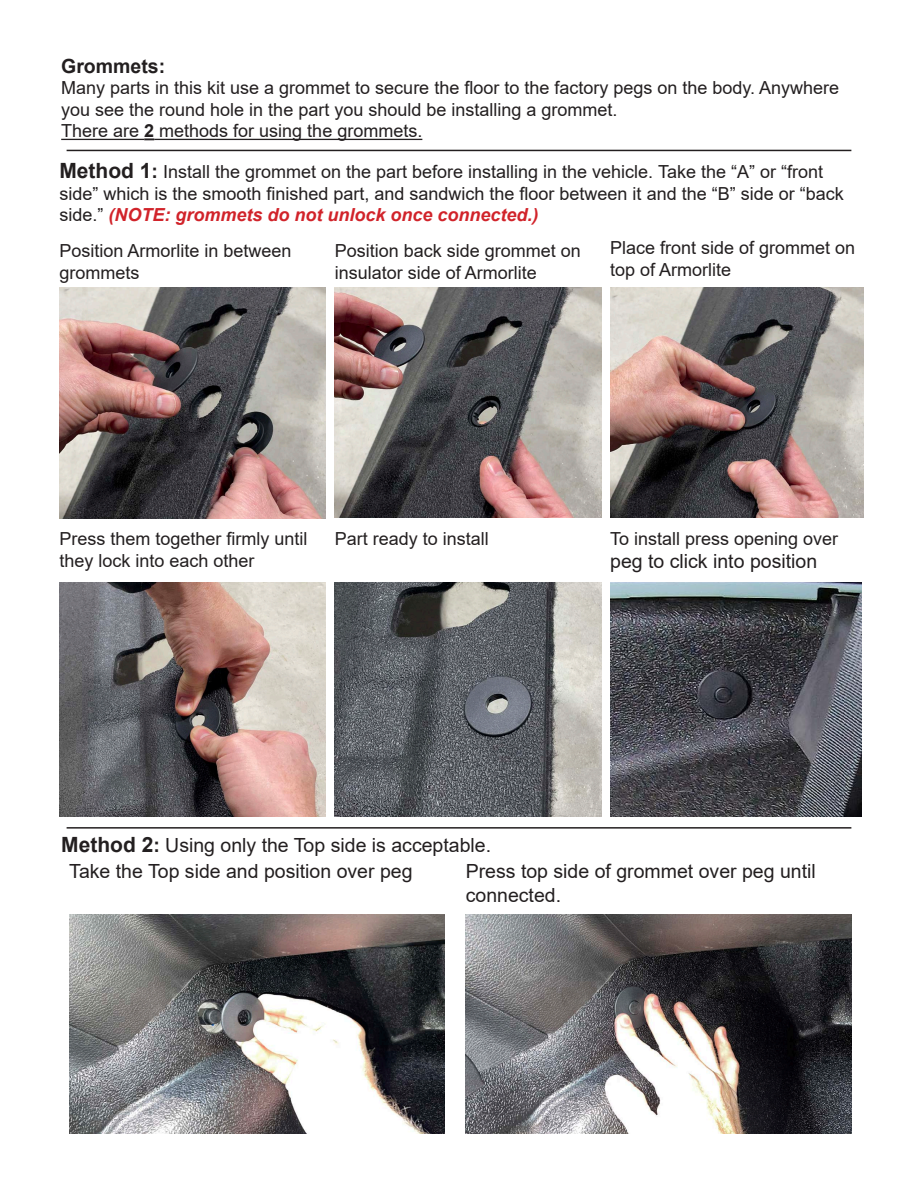
<style>
.page{position:relative;width:918px;height:1188px;background:#fff}
.page>*{position:absolute;margin:0;border:0;box-sizing:border-box;transform-origin:0 0}
.t1{font:19.5px/23.4px "Arial";color:#231f20}
.t2{font:700 19.5px "Arial";color:#231f20}
.t3{font:18px/21.6px "Arial";color:#231f20}
.s1{font-weight:700}
.s2{font-weight:700;font-size:21px}
.s3{font-weight:700;font-size:19.5px}
.s4{font-weight:700;font-style:italic;color:#d1232a}
</style>
<div class="page">
<hr style="left:61px;top:139px;width:83px;height:1px;background:#231f20">
<svg style="left:144px;top:138px;width:10px;height:2px"></svg>
<hr style="left:154px;top:139px;width:268px;height:1px;background:#231f20">
<img style="left:69px;top:914px;width:376px;height:220px">
<img style="left:466px;top:914px;width:385px;height:220px">
<img style="left:335px;top:287px;width:266px;height:231px">
<img style="left:59px;top:287px;width:267px;height:231px">
<img style="left:610px;top:287px;width:254px;height:231px">
<img style="left:59px;top:582px;width:267px;height:234px">
<img style="left:335px;top:582px;width:266px;height:234px">
<img style="left:610px;top:582px;width:252px;height:234px">
<hr style="left:67px;top:150px;width:784px;height:1px;background:#231f20">
<hr style="left:67px;top:827px;width:784px;height:2px;background:#231f20">
<p class="t2" style="left:61px;top:52px;width:106px">Grommets:</p>
<p class="t3" style="left:61px;top:77px;width:780px">Many parts in this kit use a grommet to secure the floor to the factory pegs on the body. Anywhere you see the round hole in the part you should be installing a grommet.</p>
<p class="t3" style="left:61px;top:120px;width:363px">There are <span class="s1">2</span> methods for using the grommets.</p>
<p class="t3" style="left:59px;top:161px;width:786px"><span class="s2">Method 1</span><span class="s3">:</span> Install the grommet on the part before installing in the vehicle. Take the “A” or “front side” which is the smooth finished part, and sandwich the floor between it and the “B” side or “back side.” <span class="s4">(NOTE: grommets do not unlock once connected.)</span></p>
<p class="t3" style="left:59px;top:240px;width:234px">Position Armorlite in between grommets</p>
<p class="t3" style="left:335px;top:240px;width:248px">Position back side grommet on insulator side of Armorlite</p>
<p class="t3" style="left:610px;top:237px;width:247px">Place front side of grommet on top of Armorlite</p>
<p class="t3" style="left:59px;top:528px;width:250px">Press them together firmly until they lock into each other</p>
<p class="t3" style="left:335px;top:528px;width:156px">Part ready to install</p>
<p class="t3" style="left:610px;top:528px;width:230px">To install press opening over</p>
<p class="t1" style="left:610px;top:550px;width:209px">peg to click into position</p>
<p class="t1" style="left:61px;top:834px;width:431px"><span class="s2">Method 2</span><span class="s1">:</span> Using only the Top side is acceptable.</p>
<p class="t1" style="left:69px;top:860px;width:345px">Take the Top side and position over peg</p>
<p class="t1" style="left:466px;top:860px;width:352px">Press top side of grommet over peg until connected.</p>
</div>
